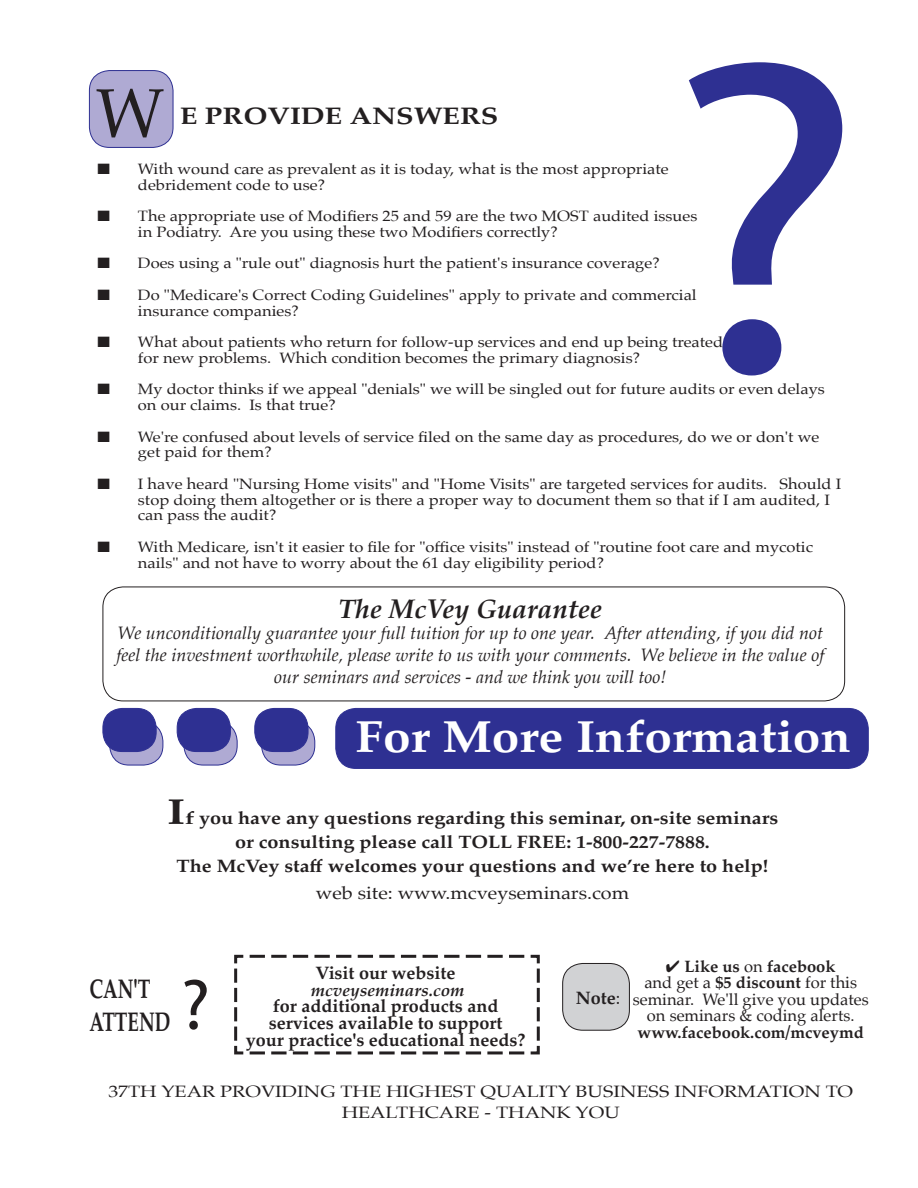
<style>
.page{position:relative;width:918px;height:1188px;background:#fff}
.page>*{position:absolute;margin:0;border:0;box-sizing:border-box;transform-origin:0 0}
.t1{font:450px "Myriad Pro";color:#2e3092;scale:1.1 1}
.t2{font:72px "Myriad Pro";color:#231f20}
.t3{font:69px "Palatino";color:#231f20}
.t4{font:700 45px "Palatino";color:#fff;scale:1.1 1}
.t5{font:italic 700 27px "Palatino";color:#231f20}
.t6{font:700 27px "Palatino";color:#231f20;scale:.7 1}
.t7{font:700 24px "Palatino";color:#231f20;scale:1.2 1}
.t8{font:italic 18px "Palatino";color:#231f20}
.t9{font:700 18px "Palatino";color:#231f20}
.t10{font:700 18px "Palatino";color:#231f20;scale:1.1 1}
.t11{font:700 18px "Palatino";color:#231f20;scale:1.3 1}
.t12{font:18px "Palatino";color:#231f20;scale:1.1 1}
.t13{font:italic 700 17.25px "Palatino";color:#231f20}
.t14{font:16.5px "Palatino";color:#231f20}
.t15{font:16.5px "Palatino";color:#231f20;scale:1.2 1}
.t16{font:700 16.5px "Palatino";color:#231f20}
.t17{font:15px "Palatino";color:#231f20;scale:1.1 1}
.s1{font-size:36px}
.s2{font-weight:400}
.s3{font-weight:700}
</style>
<div class="page">
<div style="left:89px;top:71px;width:84px;height:76px;background:#afaad3;border-radius:20px"></div>
<div style="left:89px;top:70px;width:84px;height:78px;border:1px solid #2e3092;border-radius:20px"></div>
<div style="left:103px;top:587px;width:742px;height:114px;border:1px solid #231f20;border-radius:20px"></div>
<div style="left:336px;top:708px;width:532px;height:60px;background:#2e3092;border-radius:20px"></div>
<div style="left:335px;top:708px;width:534px;height:61px;border:1px solid #2e3092;border-radius:20px"></div>
<div style="left:110px;top:722px;width:53px;height:43px;background:#afaad3;border-radius:20px"></div>
<div style="left:109px;top:722px;width:54px;height:43px;border:1px solid #2e3092;border-radius:20px"></div>
<div style="left:103px;top:708px;width:53px;height:44px;background:#2e3092;border-radius:20px"></div>
<div style="left:103px;top:708px;width:54px;height:44px;border:1px solid #2e3092;border-radius:20px"></div>
<div style="left:262px;top:722px;width:53px;height:43px;background:#afaad3;border-radius:20px"></div>
<div style="left:261px;top:722px;width:54px;height:43px;border:1px solid #2e3092;border-radius:20px"></div>
<div style="left:255px;top:708px;width:53px;height:44px;background:#2e3092;border-radius:20px"></div>
<div style="left:254px;top:708px;width:54px;height:44px;border:1px solid #2e3092;border-radius:20px"></div>
<div style="left:184px;top:722px;width:53px;height:43px;background:#afaad3;border-radius:20px"></div>
<div style="left:184px;top:722px;width:54px;height:43px;border:1px solid #2e3092;border-radius:20px"></div>
<div style="left:177px;top:708px;width:53px;height:44px;background:#2e3092;border-radius:20px"></div>
<div style="left:177px;top:708px;width:54px;height:44px;border:1px solid #2e3092;border-radius:20px"></div>
<div style="left:563px;top:963px;width:66px;height:67px;background:#d1d2d4;border-radius:20px"></div>
<div style="left:562px;top:963px;width:68px;height:68px;border:1px solid #231f20;border-radius:20px"></div>
<svg style="left:234px;top:954px;width:306px;height:101px"></svg>
<p class="t1" style="left:664px;top:-58px;width:184px">?</p>
<p class="t3" style="left:96px;top:56px;width:70px">W</p>
<p class="t7" style="left:180px;top:95px;width:267px">E PROVIDE ANSWERS</p>
<p class="t17" style="left:97px;top:156px;width:521px">■ With wound care as prevalent as it is today, what is the most appropriate</p>
<p class="t17" style="left:138px;top:172px;width:172px">debridement code to use?</p>
<p class="t17" style="left:97px;top:204px;width:547px">■ The appropriate use of Modifiers 25 and 59 are the two MOST audited issues</p>
<p class="t17" style="left:138px;top:219px;width:383px">in Podiatry. Are you using these two Modifiers correctly?</p>
<p class="t17" style="left:97px;top:251px;width:513px">■ Does using a "rule out" diagnosis hurt the patient's insurance coverage?</p>
<p class="t17" style="left:97px;top:282px;width:546px">■ Do "Medicare's Correct Coding Guidelines" apply to private and commercial</p>
<p class="t17" style="left:138px;top:298px;width:148px">insurance companies?</p>
<p class="t17" style="left:97px;top:330px;width:570px">■ What about patients who return for follow-up services and end up being treated</p>
<p class="t17" style="left:138px;top:345px;width:458px">for new problems. Which condition becomes the primary diagnosis?</p>
<p class="t17" style="left:97px;top:377px;width:663px">■ My doctor thinks if we appeal "denials" we will be singled out for future audits or even delays</p>
<p class="t17" style="left:138px;top:393px;width:181px">on our claims. Is that true?</p>
<p class="t17" style="left:97px;top:424px;width:658px">■ We're confused about levels of service filed on the same day as procedures, do we or don't we</p>
<p class="t17" style="left:138px;top:440px;width:123px">get paid for them?</p>
<p class="t17" style="left:97px;top:471px;width:678px">■ I have heard "Nursing Home visits" and "Home Visits" are targeted services for audits. Should I</p>
<p class="t17" style="left:138px;top:487px;width:631px">stop doing them altogether or is there a proper way to document them so that if I am audited, I</p>
<p class="t17" style="left:138px;top:503px;width:127px">can pass the audit?</p>
<p class="t17" style="left:97px;top:534px;width:652px">■ With Medicare, isn't it easier to file for "office visits" instead of "routine foot care and mycotic</p>
<p class="t17" style="left:138px;top:550px;width:425px">nails" and not have to worry about the 61 day eligibility period?</p>
<p class="t5" style="left:339px;top:586px;width:265px">The McVey Guarantee</p>
<p class="t8" style="left:118px;top:618px;width:707px">We unconditionally guarantee your full tuition for up to one year. After attending, if you did not</p>
<p class="t8" style="left:116px;top:640px;width:709px">feel the investment worthwhile, please write to us with your comments. We believe in the value of</p>
<p class="t8" style="left:274px;top:661px;width:394px">our seminars and services - and we think you will too!</p>
<p class="t4" style="left:356px;top:698px;width:452px">For More Information</p>
<p class="t11" style="left:167px;top:803px;width:472px"><span class="s1">I</span>f you have any questions regarding this seminar, on-site seminars</p>
<p class="t10" style="left:235px;top:827px;width:433px">or consulting please call TOLL FREE: 1-800-227-7888.</p>
<p class="t10" style="left:177px;top:851px;width:540px">The McVey staff welcomes your questions and we’re here to help!</p>
<p class="t12" style="left:316px;top:878px;width:286px">web site: www.mcveyseminars.com</p>
<p class="t6" style="left:89px;top:966px;width:89px">CAN'T</p>
<p class="t6" style="left:89px;top:998px;width:118px">ATTEND</p>
<p class="t2" style="left:181px;top:960px;width:31px">?</p>
<p class="t9" style="left:316px;top:958px;width:141px">Visit our website</p>
<p class="t13" style="left:311px;top:976px;width:155px">mcveyseminars.com</p>
<p class="t9" style="left:273px;top:991px;width:227px">for additional products and</p>
<p class="t9" style="left:269px;top:1007px;width:235px">services available to support</p>
<p class="t9" style="left:246px;top:1025px;width:281px">your practice's educational needs?</p>
<p class="t9" style="left:576px;top:983px;width:46px">Note<span class="s2">:</span></p>
<p class="t16" style="left:666px;top:952px;width:171px">✔ Like us <span class="s2">on</span> facebook</p>
<p class="t14" style="left:644px;top:969px;width:214px">and get a <span class="s3">$5 discount</span> for this</p>
<p class="t14" style="left:633px;top:985px;width:237px">seminar. We'll give you updates</p>
<p class="t14" style="left:647px;top:1002px;width:209px">on seminars &amp; coding alerts.</p>
<p class="t16" style="left:638px;top:1018px;width:228px">www.facebook.com/mcveymd</p>
<p class="t15" style="left:108px;top:1077px;width:622px">37TH YEAR PROVIDING THE HIGHEST QUALITY BUSINESS INFORMATION TO</p>
<p class="t15" style="left:342px;top:1098px;width:233px">HEALTHCARE - THANK YOU</p>
</div>
